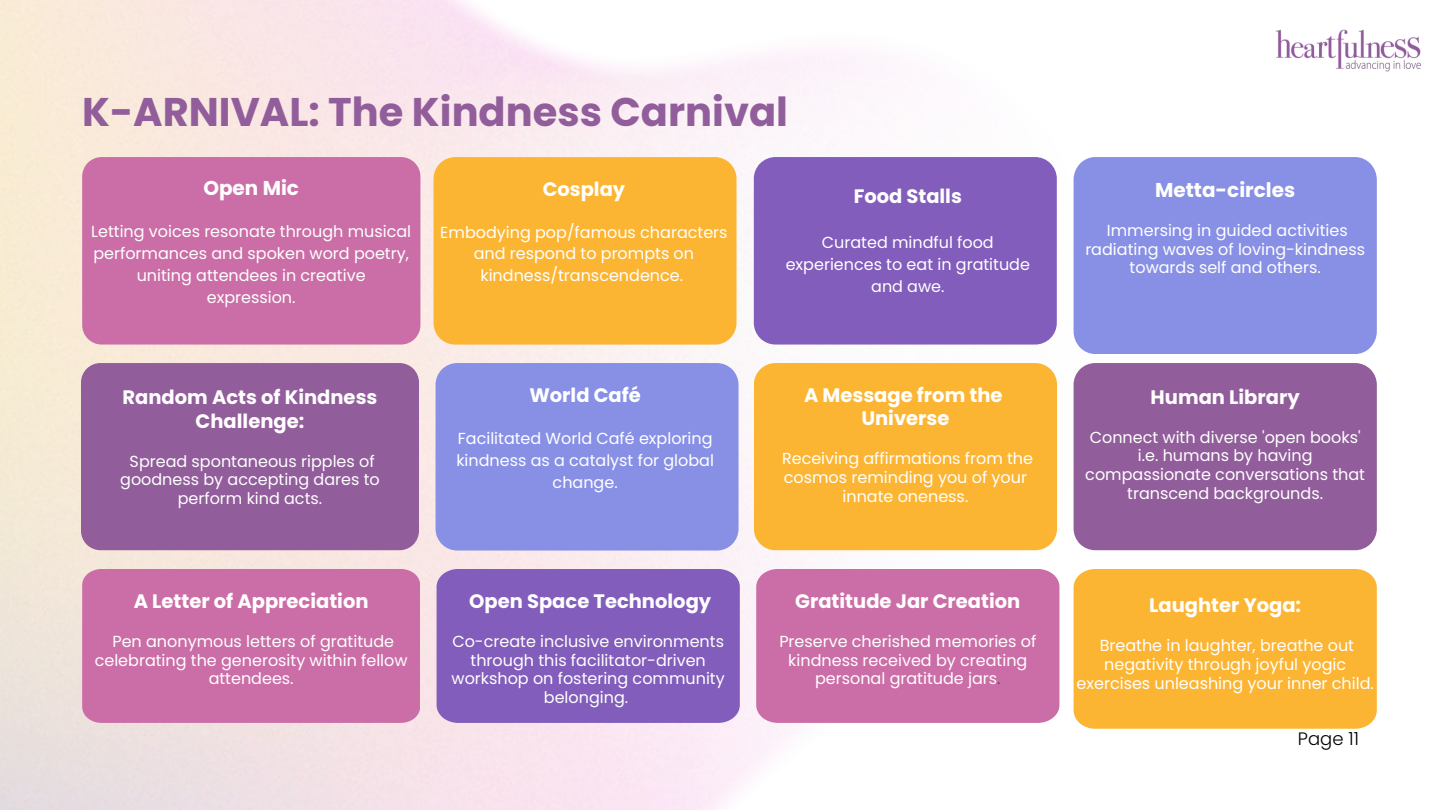
<style>
.page{position:relative;width:1440px;height:810px;background:#fff}
.page>*{position:absolute;margin:0;border:0;box-sizing:border-box;transform-origin:0 0}
.t1{font:700 40px "Poppins";color:#915d9b}
.t2{font:700 20px "Poppins";color:#fff}
.t3{font:700 19.5px/23.2px "Poppins";color:#fff;text-align:center}
.t4{font:300 18px "Poppins";color:#000}
.t5{font:16px/18.8px "Poppins";color:#fff;text-align:center}
.s1{color:#545454}
</style>
<div class="page">
<div style="left:82px;top:157px;width:338px;height:188px;background:#cb6ea7"></div>
<div style="left:434px;top:157px;width:303px;height:188px;background:#fcb533"></div>
<div style="left:81px;top:363px;width:338px;height:187px;background:#915d9b"></div>
<div style="left:82px;top:569px;width:338px;height:154px;background:#cb6ea7"></div>
<div style="left:436px;top:363px;width:303px;height:188px;background:#8890e6"></div>
<div style="left:754px;top:157px;width:303px;height:188px;background:#825dbb"></div>
<div style="left:754px;top:363px;width:303px;height:187px;background:#fcb533"></div>
<div style="left:756px;top:569px;width:303px;height:154px;background:#cb6ea7"></div>
<div style="left:1074px;top:569px;width:303px;height:160px;background:#fcb533"></div>
<div style="left:437px;top:569px;width:303px;height:154px;background:#825dbb"></div>
<div style="left:1074px;top:157px;width:303px;height:197px;background:#8890e6"></div>
<div style="left:1074px;top:363px;width:303px;height:187px;background:#915d9b"></div>
<img style="left:1275px;top:29px;width:146px;height:43px">
<h2 class="t1" style="left:82px;top:84px;width:707px">K-ARNIVAL: The Kindness Carnival</h2>
<p class="t2" style="left:203px;top:174px;width:97px">Open Mic</p>
<p class="t5" style="left:91px;top:221px;width:321px;line-height:21.8px">Letting voices resonate through musical performances and spoken word poetry, uniting attendees in creative expression.</p>
<h2 class="t3" style="left:123px;top:386px;width:256px">Random Acts of Kindness<br>Challenge:</h2>
<p class="t5" style="left:120px;top:452px;width:261px">Spread spontaneous ripples of goodness by accepting dares to perform kind acts.</p>
<h2 class="t3" style="left:543px;top:177px;width:84px">Cosplay</h2>
<p class="t5" style="left:440px;top:221px;width:289px;line-height:21.8px">Embodying pop/famous characters and respond to prompts on kindness/transcendence.</p>
<p class="t3" style="left:529px;top:383px;width:113px">World Café</p>
<p class="t5" style="left:456px;top:428px;width:259px;line-height:21.8px">Facilitated World Café exploring kindness as a catalyst for global change.</p>
<h2 class="t3" style="left:134px;top:590px;width:236px">A Letter of Appreciation</h2>
<p class="t5" style="left:95px;top:632px;width:314px">Pen anonymous letters of gratitude celebrating the generosity within fellow attendees.</p>
<h2 class="t3" style="left:469px;top:590px;width:244px">Open Space Technology</h2>
<p class="t5" style="left:452px;top:632px;width:275px">Co-create inclusive environments through this facilitator-driven workshop on fostering community belonging.</p>
<p class="t3" style="left:854px;top:185px;width:110px">Food Stalls</p>
<h2 class="t5" style="left:786px;top:232px;width:246px;line-height:21.8px">Curated mindful food experiences to eat in gratitude and awe.</h2>
<p class="t3" style="left:804px;top:384px;width:200px">A Message from the<br>Universe</p>
<h2 class="t5" style="left:782px;top:449px;width:253px">Receiving affirmations from the cosmos reminding you of your innate oneness.</h2>
<p class="t3" style="left:795px;top:590px;width:227px">Gratitude Jar Creation</p>
<p class="t5" style="left:779px;top:632px;width:258px">Preserve cherished memories of kindness received by creating personal gratitude jars<span class="s1">.</span></p>
<p class="t2" style="left:1155px;top:176px;width:142px">Metta-circles</p>
<h2 class="t5" style="left:1085px;top:221px;width:281px">Immersing in guided activities radiating waves of loving-kindness towards self and others.</h2>
<p class="t3" style="left:1151px;top:385px;width:151px">Human Library</p>
<h2 class="t5" style="left:1085px;top:428px;width:281px">Connect with diverse 'open books' i.e. humans by having compassionate conversations that transcend backgrounds.</h2>
<h2 class="t3" style="left:1149px;top:594px;width:154px">Laughter Yoga:</h2>
<p class="t5" style="left:1077px;top:636px;width:299px">Breathe in laughter, breathe out negativity through joyful yogic exercises unleashing your inner child.</p>
<p class="t4" style="left:1298px;top:726px;width:63px">Page 11</p>
</div>
